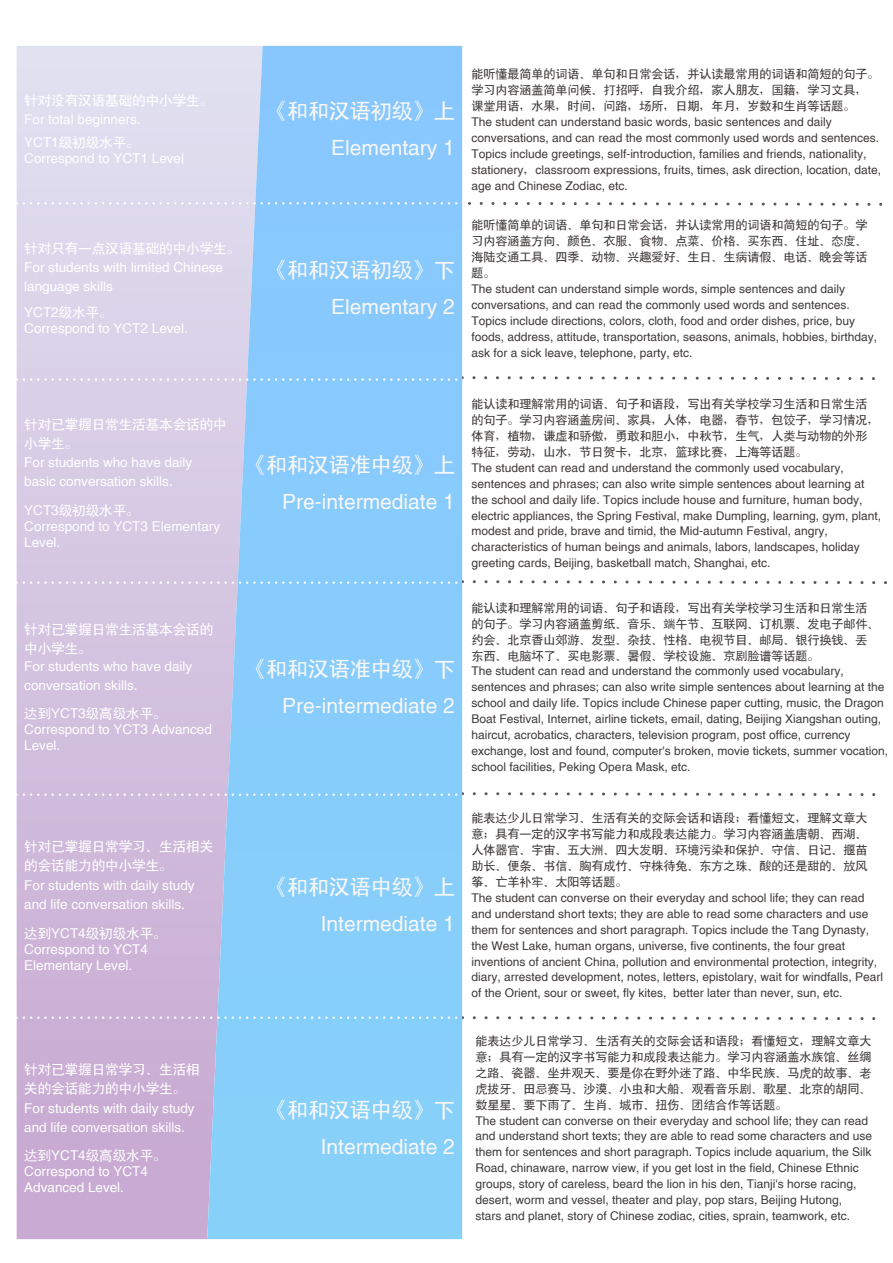
<style>
.page{position:relative;width:893px;height:1263px;background:#fff}
.page>*{position:absolute;margin:0;border:0;box-sizing:border-box;transform-origin:0 0}
.t1{font:21px/36.9px "CT Hei Ti SJ";color:#f7f7f7;text-align:right}
.t2{font:13.5px/15.9px "CT Hei Ti SJ";color:#fff}
.t3{font:12px/15.9px "CT Hei Ti SJ";color:#3e3a39}
</style>
<div class="page">
<svg style="left:17px;top:46px;width:190px;height:1193px;background:#d3c3e0"></svg>
<svg style="left:207px;top:46px;width:255px;height:1193px;background:#90ccf9"></svg>
<svg style="left:17px;top:200px;width:866px;height:7px"></svg>
<svg style="left:17px;top:375px;width:858px;height:7px"></svg>
<svg style="left:17px;top:579px;width:870px;height:7px"></svg>
<svg style="left:17px;top:791px;width:859px;height:7px"></svg>
<svg style="left:17px;top:1015px;width:859px;height:7px"></svg>
<p class="t2" style="left:24px;top:93px;width:191px">针对没有汉语基础的中小学生。</p>
<p class="t2" style="left:24px;top:135px;width:161px">YCT1级初级水平。<br>Correspond to YCT1 Level</p>
<p class="t2" style="left:24px;top:112px;width:118px">For total beginners.</p>
<p class="t2" style="left:24px;top:241px;width:217px">针对只有一点汉语基础的中小学生。</p>
<p class="t2" style="left:24px;top:259px;width:200px;line-height:18.9px">For students with limited Chinese language skills</p>
<p class="t2" style="left:24px;top:305px;width:165px">YCT2级水平。<br>Correspond to YCT2 Level.</p>
<p class="t2" style="left:24px;top:415px;width:204px;line-height:19px">针对已掌握日常生活基本会话的中小学生。<br>For students who have daily basic conversation skills.</p>
<p class="t2" style="left:24px;top:503px;width:197px">YCT3级初级水平。<br>Correspond to YCT3 Elementary<br>Level.</p>
<p class="t2" style="left:24px;top:620px;width:191px;line-height:18.6px">针对已掌握日常生活基本会话的中小学生。<br>For students who have daily conversation skills.</p>
<p class="t2" style="left:24px;top:706px;width:189px">达到YCT3级高级水平。<br>Correspond to YCT3 Advanced<br>Level.</p>
<p class="t2" style="left:24px;top:837px;width:191px;line-height:19.4px">针对已掌握日常学习、生活相关的会话能力的中小学生。<br>For students with daily study and life conversation skills.</p>
<p class="t2" style="left:24px;top:925px;width:144px">达到YCT4级初级水平。<br>Correspond to YCT4<br>Elementary Level.</p>
<p class="t2" style="left:24px;top:1060px;width:177px;line-height:19.2px">针对已掌握日常学习、生活相关的会话能力的中小学生。<br>For students with daily study and life conversation skills.</p>
<p class="t2" style="left:24px;top:1148px;width:144px">达到YCT4级高级水平。<br>Correspond to YCT4<br>Advanced Level.</p>
<h1 class="t1" style="left:266px;top:93px;width:191px">《和和汉语初级》上<br>Elementary 1</h1>
<h1 class="t1" style="left:266px;top:252px;width:191px">《和和汉语初级》下<br>Elementary 2</h1>
<h1 class="t1" style="left:245px;top:447px;width:211px">《和和汉语准中级》上<br>Pre-intermediate 1</h1>
<h1 class="t1" style="left:245px;top:651px;width:211px">《和和汉语准中级》下<br>Pre-intermediate 2</h1>
<h1 class="t1" style="left:266px;top:869px;width:190px">《和和汉语中级》上<br>Intermediate 1</h1>
<h1 class="t1" style="left:266px;top:1092px;width:190px">《和和汉语中级》下<br>Intermediate 2</h1>
<p class="t3" style="left:472px;top:67px;width:411px">能听懂最简单的词语、单句和日常会话，并认读最常用的词语和简短的句子。学习内容涵盖简单问候、打招呼，自我介绍，家人朋友，国籍，学习文具，课堂用语，水果，时间，问路，场所，日期，年月，岁数和生肖等话题。<br>The student can understand basic words, basic sentences and daily conversations, and can read the most commonly used words and sentences.<br>Topics include greetings, self-introduction, families and friends, nationality, stationery，classroom expressions, fruits, times, ask direction, location, date, age and Chinese Zodiac, etc.</p>
<p class="t3" style="left:472px;top:218px;width:407px">能听懂简单的词语、单句和日常会话，并认读常用的词语和简短的句子。学习内容涵盖方向、颜色、衣服、食物、点菜、价格、买东西、住址、态度、海陆交通工具、四季、动物、兴趣爱好、生日、生病请假、电话、晚会等话题。<br>The student can understand simple words, simple sentences and daily conversations, and can read the commonly used words and sentences.<br>Topics include directions, colors, cloth, food and order dishes, price, buy foods, address, attitude, transportation, seasons, animals, hobbies, birthday, ask for a sick leave, telephone, party, etc.</p>
<p class="t3" style="left:472px;top:396px;width:411px">能认读和理解常用的词语、句子和语段，写出有关学校学习生活和日常生活的句子。学习内容涵盖房间、家具，人体，电器，春节，包饺子，学习情况，体育，植物，谦虚和骄傲，勇敢和胆小，中秋节，生气，人类与动物的外形特征，劳动，山水，节日贺卡，北京，篮球比赛，上海等话题。<br>The student can read and understand the commonly used vocabulary, sentences and phrases; can also write simple sentences about learning at the school and daily life. Topics include house and furniture, human body, electric appliances, the Spring Festival, make Dumpling, learning, gym, plant, modest and pride, brave and timid, the Mid-autumn Festival, angry, characteristics of human beings and animals, labors, landscapes, holiday greeting cards, Beijing, basketball match, Shanghai, etc.</p>
<p class="t3" style="left:472px;top:600px;width:418px">能认读和理解常用的词语、句子和语段，写出有关学校学习生活和日常生活<br>的句子。学习内容涵盖剪纸、音乐、端午节、互联网、订机票、发电子邮件、约会、北京香山郊游、发型、杂技、性格、电视节目、邮局、银行换钱、丢<br>东西、电脑坏了、买电影票、暑假、学校设施、京剧脸谱等话题。<br>The student can read and understand the commonly used vocabulary, sentences and phrases; can also write simple sentences about learning at the school and daily life. Topics include Chinese paper cutting, music, the Dragon Boat Festival, Internet, airline tickets, email, dating, Beijing Xiangshan outing, haircut, acrobatics, characters, television program, post office, currency exchange, lost and found, computer's broken, movie tickets, summer vocation, school facilities, Peking Opera Mask, etc.</p>
<p class="t3" style="left:472px;top:811px;width:413px">能表达少儿日常学习、生活有关的交际会话和语段；看懂短文，理解文章大<br>意；具有一定的汉字书写能力和成段表达能力。学习内容涵盖唐朝、西湖、<br>人体器官、宇宙、五大洲、四大发明、环境污染和保护、守信、日记、揠苗<br>助长、便条、书信、胸有成竹、守株待兔、东方之珠、酸的还是甜的、放风<br>筝、亡羊补牢、太阳等话题。<br>The student can converse on their everyday and school life; they can read and understand short texts; they are able to read some characters and use them for sentences and short paragraph. Topics include the Tang Dynasty, the West Lake, human organs, universe, five continents, the four great inventions of ancient China, pollution and environmental protection, integrity, diary, arrested development, notes, letters, epistolary, wait for windfalls, Pearl of the Orient, sour or sweet, fly kites, better later than never, sun, etc.</p>
<p class="t3" style="left:475px;top:1033px;width:398px">能表达少儿日常学习、生活有关的交际会话和语段；看懂短文，理解文章大意；具有一定的汉字书写能力和成段表达能力。学习内容涵盖水族馆、丝绸之路、瓷器、坐井观天、要是你在野外迷了路、中华民族、马虎的故事、老虎拔牙、田忌赛马、沙漠、小虫和大船、观看音乐剧、歌星、北京的胡同、数星星、要下雨了、生肖、城市、扭伤、团结合作等话题。<br>The student can converse on their everyday and school life; they can read and understand short texts; they are able to read some characters and use them for sentences and short paragraph. Topics include aquarium, the Silk Road, chinaware, narrow view, if you get lost in the field, Chinese Ethnic groups, story of careless, beard the lion in his den, Tianji's horse racing, desert, worm and vessel, theater and play, pop stars, Beijing Hutong,<br>stars and planet, story of Chinese zodiac, cities, sprain, teamwork, etc.</p>
</div>
